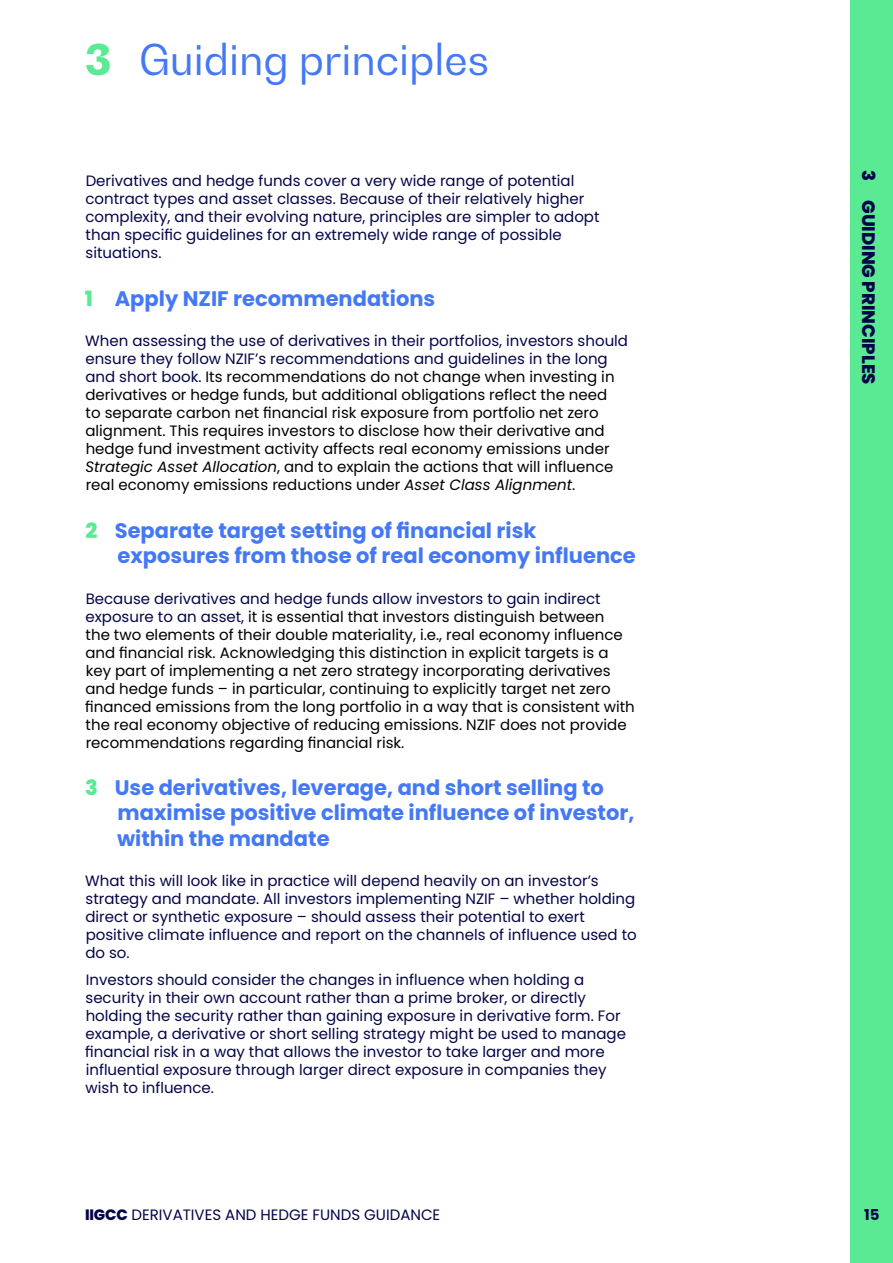
<style>
.page{position:relative;width:893px;height:1263px;background:#fff}
.page>*{position:absolute;margin:0;border:0;box-sizing:border-box;transform-origin:0 0}
.t1{font:42px "Bw Gradual DEMO";color:#4578f5}
.t2{font:700 21px/25.2px "Poppins";color:#4578f5}
.t3{font:800 18px "Poppins";color:#050449}
.t4{font:15px/18px "Poppins";color:#000}
.t5{font:15px/18px "Poppins";color:#050449}
.t6{font:700 15px "Poppins";color:#050449}
.s1{font-weight:800;color:#59ea93}
.s2{color:#050449}
.s3{font-style:italic}
.s4{font-weight:800}
</style>
<div class="page">
<div style="left:850px;top:0;width:43px;height:1263px;background:#59ea93"></div>
<h1 class="t1" style="left:85px;top:32px;width:405px"><span class="s1">3</span> Guiding principles</h1>
<p class="t5" style="left:85px;top:172px;width:516px">Derivatives and hedge funds cover a very wide range of potential contract types and asset classes. Because of their relatively higher complexity, and their evolving nature, principles are simpler to adopt than specific guidelines for an extremely wide range of possible situations.</p>
<h2 class="t2" style="left:85px;top:286px;width:352px"><span class="s1">1</span> Apply NZIF recommendations</h2>
<p class="t4" style="left:85px;top:332px;width:544px"><span class="s2">When assessing the use of derivatives in their portfolios, investors should ensure they follow NZIF’s recommendations and guidelines in the long and short book.</span> Its recommendations do not change when investing in derivatives or hedge funds, but additional obligations reflect the need<br>to separate carbon net financial risk exposure from portfolio net zero alignment. This requires investors to disclose how their derivative and hedge fund investment activity affects real economy emissions under <span class="s3">Strategic Asset Allocation</span>, and to explain the actions that will influence real economy emissions reductions under <span class="s3">Asset Class Alignment</span>.</p>
<h2 class="t2" style="left:117px;top:518px;width:520px;text-indent:-32px"><span class="s1">2</span> Separate target setting of financial risk exposures from those of real economy influence</h2>
<p class="t4" style="left:85px;top:589px;width:551px"><span class="s2">Because derivatives and hedge funds allow investors to gain indirect exposure to an asset,</span> it is essential that investors distinguish between<br>the two elements of their double materiality, i.e., real economy influence and financial risk. Acknowledging this distinction in explicit targets is a key part of implementing a net zero strategy incorporating derivatives and hedge funds – in particular, continuing to explicitly target net zero financed emissions from the long portfolio in a way that is consistent with the real economy objective of reducing emissions. NZIF does not provide recommendations regarding financial risk.</p>
<h2 class="t2" style="left:117px;top:775px;width:519px;text-indent:-32px"><span class="s1">3</span> Use derivatives, leverage, and short selling to maximise positive climate influence of investor, within the mandate</h2>
<p class="t5" style="left:85px;top:872px;width:553px">What this will look like in practice will depend heavily on an investor’s strategy and mandate. All investors implementing NZIF – whether holding direct or synthetic exposure – should assess their potential to exert positive climate influence and report on the channels of influence used to do so.</p>
<p class="t5" style="left:85px;top:971px;width:542px">Investors should consider the changes in influence when holding a security in their own account rather than a prime broker, or directly holding the security rather than gaining exposure in derivative form. For example, a derivative or short selling strategy might be used to manage financial risk in a way that allows the investor to take larger and more influential exposure through larger direct exposure in companies they wish to influence.</p>
<p class="t3" style="left:879px;top:170px;width:216px;rotate:90deg">3 GUIDING PRINCIPLES</p>
<p class="t5" style="left:85px;top:1206px;width:357px"><span class="s4">IIGCC</span> DERIVATIVES AND HEDGE FUNDS GUIDANCE</p>
<p class="t6" style="left:864px;top:1206px;width:17px">15</p>
</div>
